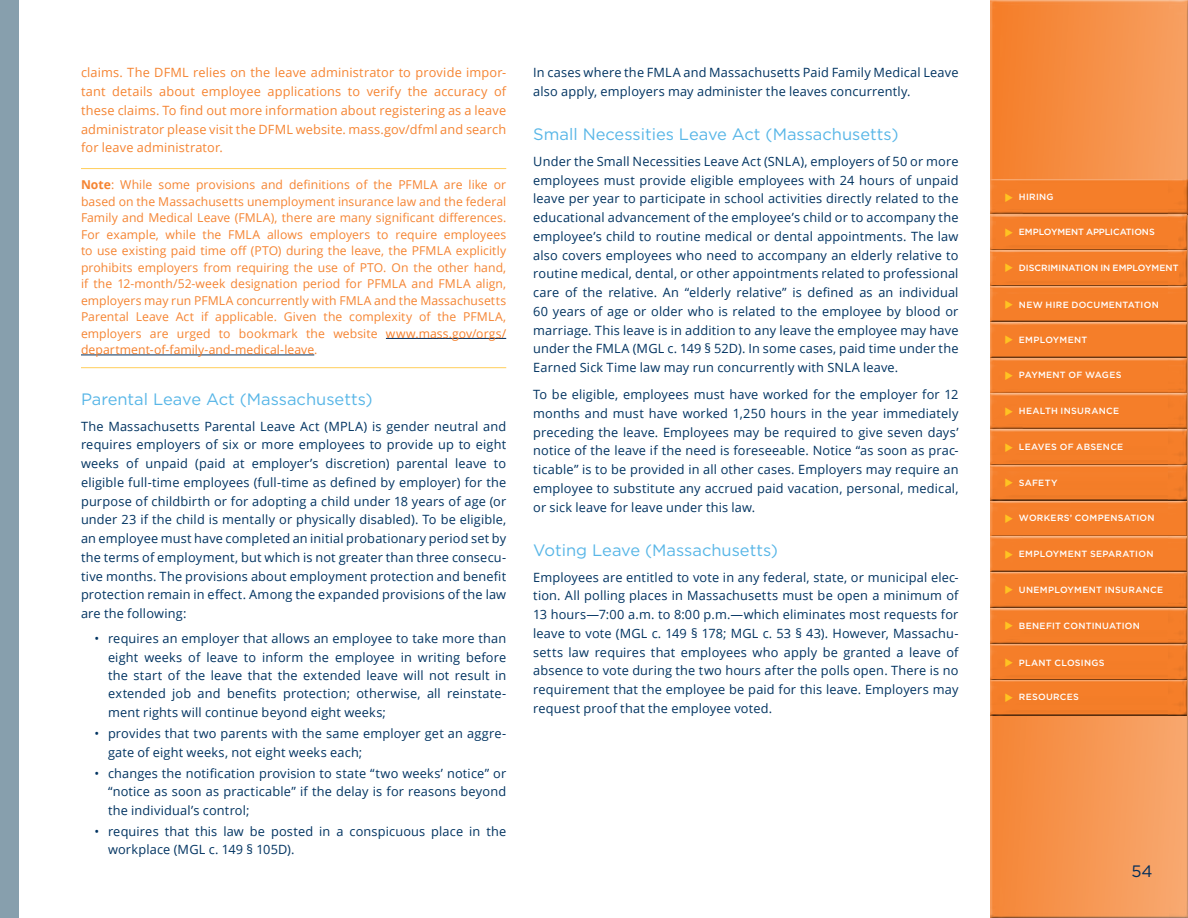
<style>
.page{position:relative;width:1188px;height:918px;background:#fff}
.page>*{position:absolute;margin:0;border:0;box-sizing:border-box;transform-origin:0 0}
.t1{font:16.5px "Gotham";color:#58b6e7}
.t2{font:16.5px "Gotham";color:#002d5b}
.t3{font:12.75px/18.8px "Open Sans";letter-spacing:.015em;color:#003361;text-align:justify}
.t4{font:12.75px/18.8px "Open Sans";letter-spacing:.01em;color:#f58432;text-align:justify}
.Case_Note{font:12.15px/16.5px "Open Sans";letter-spacing:.005em;color:#f58432;text-align:justify}
.t5{font:500 9px "Gotham";letter-spacing:.03em;color:#fff}
.t6{font:500 9px "Gotham";color:#fff}
.t7{font:500 9px "Gotham";letter-spacing:-.01em;color:#fff}
.s1{font-weight:700}
.s2{color:#f57e29}
.s3{color:#ffc322}
</style>
<div class="page">
<div style="left:988px;top:0;width:200px;height:918px;background:#000;opacity:.9"></div>
<div style="left:988px;top:177px;width:200px;height:38px;background:#fff;opacity:.75"></div>
<div style="left:988px;top:178px;width:200px;height:39px;background:#000;opacity:.9"></div>
<div style="left:988px;top:212px;width:200px;height:39px;background:#fff;opacity:.75"></div>
<div style="left:988px;top:214px;width:200px;height:39px;background:#000;opacity:.9"></div>
<div style="left:996px;top:222px;width:182px;height:19px;background:#f57e29"></div>
<div style="left:988px;top:248px;width:200px;height:38px;background:#f57e29"></div>
<div style="left:988px;top:249px;width:200px;height:39px;background:#000;opacity:.9"></div>
<div style="left:996px;top:258px;width:183px;height:19px;background:#f57e29"></div>
<div style="left:988px;top:284px;width:200px;height:39px;background:#f57e29"></div>
<div style="left:988px;top:285px;width:200px;height:39px;background:#000;opacity:.9"></div>
<div style="left:988px;top:320px;width:200px;height:38px;background:#ba5f1f"></div>
<div style="left:988px;top:321px;width:200px;height:39px;background:#000;opacity:.9"></div>
<div style="left:988px;top:355px;width:200px;height:39px;background:#ba5f1f"></div>
<div style="left:988px;top:357px;width:200px;height:39px;background:#000;opacity:.9"></div>
<div style="left:988px;top:391px;width:200px;height:39px;background:#ed7a27"></div>
<div style="left:988px;top:392px;width:200px;height:40px;background:#000;opacity:.9"></div>
<div style="left:988px;top:427px;width:200px;height:39px;background:#cd6922"></div>
<div style="left:988px;top:428px;width:200px;height:39px;background:#000;opacity:.9"></div>
<div style="left:988px;top:463px;width:200px;height:38px;background:#f57e29"></div>
<div style="left:988px;top:464px;width:200px;height:39px;background:#000;opacity:.9"></div>
<div style="left:988px;top:498px;width:200px;height:39px;background:#fff;opacity:.75"></div>
<div style="left:988px;top:500px;width:200px;height:39px;background:#000;opacity:.9"></div>
<div style="left:988px;top:535px;width:200px;height:38px;background:#ba5f1f"></div>
<div style="left:988px;top:536px;width:200px;height:38px;background:#000;opacity:.9"></div>
<div style="left:988px;top:570px;width:200px;height:39px;background:#ba5f1f"></div>
<div style="left:988px;top:571px;width:200px;height:39px;background:#000;opacity:.9"></div>
<div style="left:988px;top:606px;width:200px;height:38px;background:#c36420"></div>
<div style="left:988px;top:607px;width:200px;height:39px;background:#000;opacity:.9"></div>
<div style="left:988px;top:642px;width:200px;height:38px;background:#d26c23"></div>
<div style="left:988px;top:643px;width:200px;height:39px;background:#000;opacity:.9"></div>
<div style="left:988px;top:677px;width:200px;height:39px;background:#f27c28"></div>
<div style="left:988px;top:678px;width:200px;height:40px;background:#000;opacity:.9"></div>
<div style="left:0;top:0;width:19px;height:918px;background:#879fad"></div>
<div style="left:996px;top:294px;width:183px;height:20px;background:#f57e29"></div>
<div style="left:996px;top:329px;width:183px;height:20px;background:#f57e29"></div>
<div style="left:996px;top:580px;width:182px;height:19px;background:#f57e29"></div>
<hr style="left:81px;top:168px;width:425px;height:1px;background:#ffce5b">
<hr style="left:386px;top:338px;width:120px;height:1px;background:#002d5b">
<hr style="left:81px;top:367px;width:425px;height:1px;background:#ffce5b">
<hr style="left:81px;top:355px;width:233px;height:1px;background:#002d5b">
<p class="t4" style="left:81px;top:63px;width:427px">claims. The DFML relies on the leave administrator to provide impor&shy;tant details about employee applications to verify the accuracy of these claims. To find out more information about registering as a leave administrator please visit the DFML website. mass.gov/dfml and search for leave administrator.</p>
<p class="Case_Note" style="left:81px;top:176px;width:427px"><span class="s1">Note</span>: While some provisions and definitions of the PFMLA are like or based on the Massachusetts unemployment insurance law and the federal Family and Medical Leave (FMLA), there are many significant differences.<br>For example, while the FMLA allows employers to require employees to use existing paid time off (PTO) during the leave, the PFMLA explicitly prohibits employers from requiring the use of PTO. On the other hand, if the 12-month/52-week designation period for PFMLA and FMLA align, employers may run PFMLA concurrently with FMLA and the Massachusetts Parental Leave Act if applicable. Given the complexity of the PFMLA, employers are urged to bookmark the website <span class="s2">www.mass.gov/orgs/ department-of-family-and-medical-leave</span>.</p>
<h2 class="t1" style="left:81px;top:389px;width:293px">Parental Leave Act (Massachusetts)</h2>
<p class="t3" style="left:81px;top:416px;width:427px">The Massachusetts Parental Leave Act (MPLA) is gender neutral and requires employers of six or more employees to provide up to eight weeks of unpaid (paid at employer’s discretion) parental leave to eligible full-time employees (full-time as defined by employer) for the purpose of childbirth or for adopting a child under 18 years of age (or under 23 if the child is mentally or physically disabled). To be eligible, an employee must have completed an initial probationary period set by the terms of employment, but which is not greater than three consecu&shy;tive months. The provisions about employment protection and benefit protection remain in effect. Among the expanded provisions of the law are the following:</p>
<p class="t3" style="left:108px;top:629px;width:400px;line-height:18.3px;text-indent:-14px">• requires an employer that allows an employee to take more than eight weeks of leave to inform the employee in writing before the start of the leave that the extended leave will not result in extended job and benefits protection; otherwise, all reinstate&shy;ment rights will continue beyond eight weeks;</p>
<p class="t3" style="left:108px;top:724px;width:400px;line-height:18.3px;text-indent:-14px">• provides that two parents with the same employer get an aggre&shy;gate of eight weeks, not eight weeks each;</p>
<p class="t3" style="left:108px;top:764px;width:400px;line-height:18.3px;text-indent:-14px">• changes the notification provision to state “two weeks’ notice” or “notice as soon as practicable” if the delay is for reasons beyond the individual’s control;</p>
<p class="t3" style="left:108px;top:822px;width:400px;line-height:18.3px;text-indent:-14px">• requires that this law be posted in a conspicuous place in the workplace (MGL c. 149 § 105D).</p>
<p class="t3" style="left:533px;top:63px;width:427px">In cases where the FMLA and Massachusetts Paid Family Medical Leave also apply, employers may administer the leaves concurrently.</p>
<h2 class="t1" style="left:533px;top:124px;width:367px">Small Necessities Leave Act (Massachusetts)</h2>
<p class="t3" style="left:533px;top:152px;width:427px">Under the Small Necessities Leave Act (SNLA), employers of 50 or more employees must provide eligible employees with 24 hours of unpaid leave per year to participate in school activities directly related to the educational advancement of the employee’s child or to accompany the employee’s child to routine medical or dental appointments. The law also covers employees who need to accompany an elderly relative to routine medical, dental, or other appointments related to professional care of the relative. An “elderly relative” is defined as an individual 60 years of age or older who is related to the employee by blood or marriage. This leave is in addition to any leave the employee may have under the FMLA (MGL c. 149 § 52D). In some cases, paid time under the Earned Sick Time law may run concurrently with SNLA leave.</p>
<p class="t3" style="left:533px;top:385px;width:427px">To be eligible, employees must have worked for the employer for 12 months and must have worked 1,250 hours in the year immediately preceding the leave. Employees may be required to give seven days’ notice of the leave if the need is foreseeable. Notice “as soon as prac&shy;ticable” is to be provided in all other cases. Employers may require an employee to substitute any accrued paid vacation, personal, medical, or sick leave for leave under this law.</p>
<h2 class="t1" style="left:533px;top:540px;width:246px">Voting Leave (Massachusetts)</h2>
<p class="t3" style="left:533px;top:567px;width:427px">Employees are entitled to vote in any federal, state, or municipal elec&shy;tion. All polling places in Massachusetts must be open a minimum of 13 hours—7:00 a.m. to 8:00 p.m.—which eliminates most requests for leave to vote (MGL c. 149 § 178; MGL c. 53 § 43). However, Massachu&shy;setts law requires that employees who apply be granted a leave of absence to vote during the two hours after the polls open. There is no requirement that the employee be paid for this leave. Employers may request proof that the employee voted.</p>
<p class="t5" style="left:996px;top:191px;width:59px"><span class="s3">✔</span>HIRING</p>
<p class="t7" style="left:996px;top:226px;width:160px"><span class="s3">✔</span>EMPLOYMENT APPLICATIONS</p>
<p class="t6" style="left:996px;top:262px;width:184px"><span class="s3">✔</span>DISCRIMINATION IN EMPLOYMENT</p>
<p class="t5" style="left:996px;top:298px;width:164px"><span class="s3">✔</span>NEW HIRE DOCUMENTATION</p>
<p class="t5" style="left:996px;top:334px;width:92px"><span class="s3">✔</span>EMPLOYMENT</p>
<p class="t5" style="left:996px;top:369px;width:127px"><span class="s3">✔</span>PAYMENT OF WAGES</p>
<p class="t5" style="left:996px;top:405px;width:124px"><span class="s3">✔</span>HEALTH INSURANCE</p>
<p class="t5" style="left:996px;top:441px;width:128px"><span class="s3">✔</span>LEAVES OF ABSENCE</p>
<p class="t5" style="left:996px;top:477px;width:63px"><span class="s3">✔</span>SAFETY</p>
<p class="t5" style="left:996px;top:512px;width:160px"><span class="s3">✔</span>WORKERS’ COMPENSATION</p>
<p class="t5" style="left:996px;top:548px;width:159px"><span class="s3">✔</span>EMPLOYMENT SEPARATION</p>
<p class="t5" style="left:996px;top:584px;width:168px"><span class="s3">✔</span>UNEMPLOYMENT INSURANCE</p>
<p class="t5" style="left:996px;top:620px;width:145px"><span class="s3">✔</span>BENEFIT CONTINUATION</p>
<p class="t5" style="left:996px;top:657px;width:110px"><span class="s3">✔</span>PLANT CLOSINGS</p>
<p class="t5" style="left:996px;top:691px;width:84px"><span class="s3">✔</span>RESOURCES</p>
<p class="t2" style="left:1132px;top:861px;width:23px">54</p>
</div>
